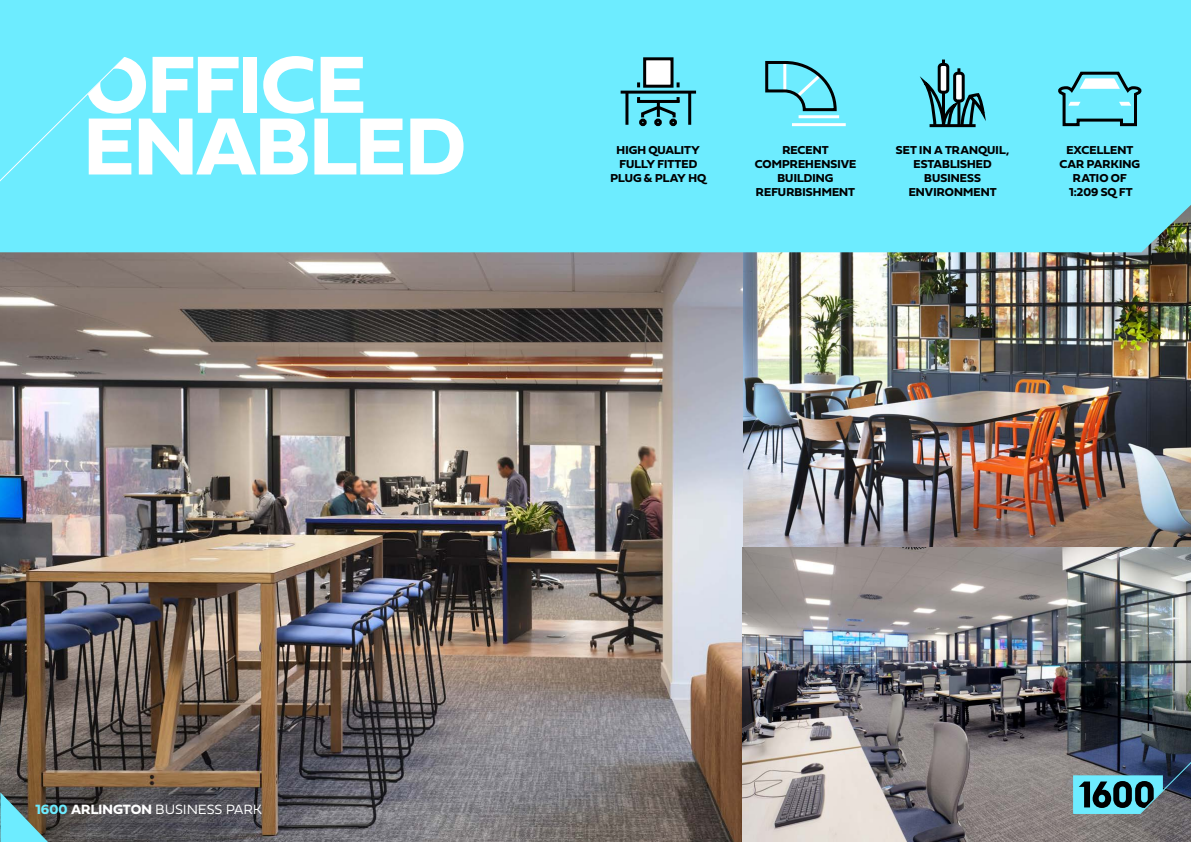
<style>
.page{position:relative;width:1191px;height:842px;background:#fff}
.page>*{position:absolute;margin:0;border:0;box-sizing:border-box;transform-origin:0 0}
.t1{font:84.4px/61.7px "Fieldwork Geo Bold";letter-spacing:-.01em;color:#fff}
.t2{font:14px "Fieldwork Geo Light";letter-spacing:-.01em;color:#fff}
.t3{font:12px/14px "Fieldwork Geo Bold";letter-spacing:.005em;color:#000;text-align:center}
.s1{font-family:"Fieldwork Geo Bold";color:#6decff}
.s2{font-family:"Fieldwork Geo Bold"}
</style>
<div class="page">
<img style="left:742px;top:252px;width:448px;height:590px">
<img style="left:0;top:252px;width:742px;height:590px">
<div style="left:0;top:0;width:1191px;height:252px;background:#6decff"></div>
<hr style="left:798px;top:115px;width:41px;height:3px;background:#fff">
<hr style="left:792px;top:123px;width:53px;height:3px;background:#fff">
<svg style="left:763px;top:59px;width:75px;height:54px;background:#62c9d8"></svg>
<hr style="left:620px;top:91px;width:76px;height:3px;background:#000">
<hr style="left:625px;top:92px;width:3px;height:33px;background:#000">
<hr style="left:688px;top:92px;width:3px;height:33px;background:#000">
<div style="left:644px;top:59px;width:28px;height:27px;background:#fff"></div>
<div style="left:643px;top:57px;width:30px;height:31px;border:3px solid #000"></div>
<svg style="left:637px;top:82px;width:3px;height:5px"></svg>
<svg style="left:676px;top:82px;width:3px;height:5px"></svg>
<svg style="left:637px;top:97px;width:42px;height:23px"></svg>
<div style="left:639px;top:119px;width:7px;height:7px;border:3px solid #000;border-radius:50%"></div>
<div style="left:654px;top:119px;width:8px;height:7px;border:3px solid #000;border-radius:50%"></div>
<div style="left:669px;top:119px;width:8px;height:7px;border:3px solid #000;border-radius:50%"></div>
<svg style="left:1055px;top:70px;width:85px;height:58px;background:#68c8d7"></svg>
<div style="left:0;top:26px;width:129px;height:161px;background:#6decff"></div>
<div style="left:77px;top:39px;width:67px;height:18px;background:#6decff"></div>
<svg style="left:913px;top:60px;width:75px;height:70px;background:#5ab4c1"></svg>
<hr style="left:929px;top:124px;width:46px;height:3px;background:#000">
<img style="left:1073px;top:648px;width:118px;height:166px">
<svg style="left:0;top:792px;width:48px;height:50px;background:#659998"></svg>
<h1 class="t1" style="left:84px;top:51px;width:383px">OFFICE<br>ENABLED</h1>
<p class="t3" style="left:610px;top:142px;width:97px">HIGH QUALITY<br>FULLY FITTED<br>PLUG &amp; PLAY HQ</p>
<p class="t3" style="left:754px;top:142px;width:103px">RECENT<br>COMPREHENSIVE<br>BUILDING<br>REFURBISHMENT</p>
<p class="t3" style="left:896px;top:142px;width:115px">SET IN A TRANQUIL,<br>ESTABLISHED<br>BUSINESS<br>ENVIRONMENT</p>
<p class="t3" style="left:1059px;top:142px;width:82px">EXCELLENT<br>CAR PARKING<br>RATIO OF<br>1:209 SQ FT</p>
<p class="t2" style="left:35px;top:798px;width:228px"><span class="s1">1600</span> <span class="s2">ARLINGTON</span> BUSINESS PARK</p>
</div>
